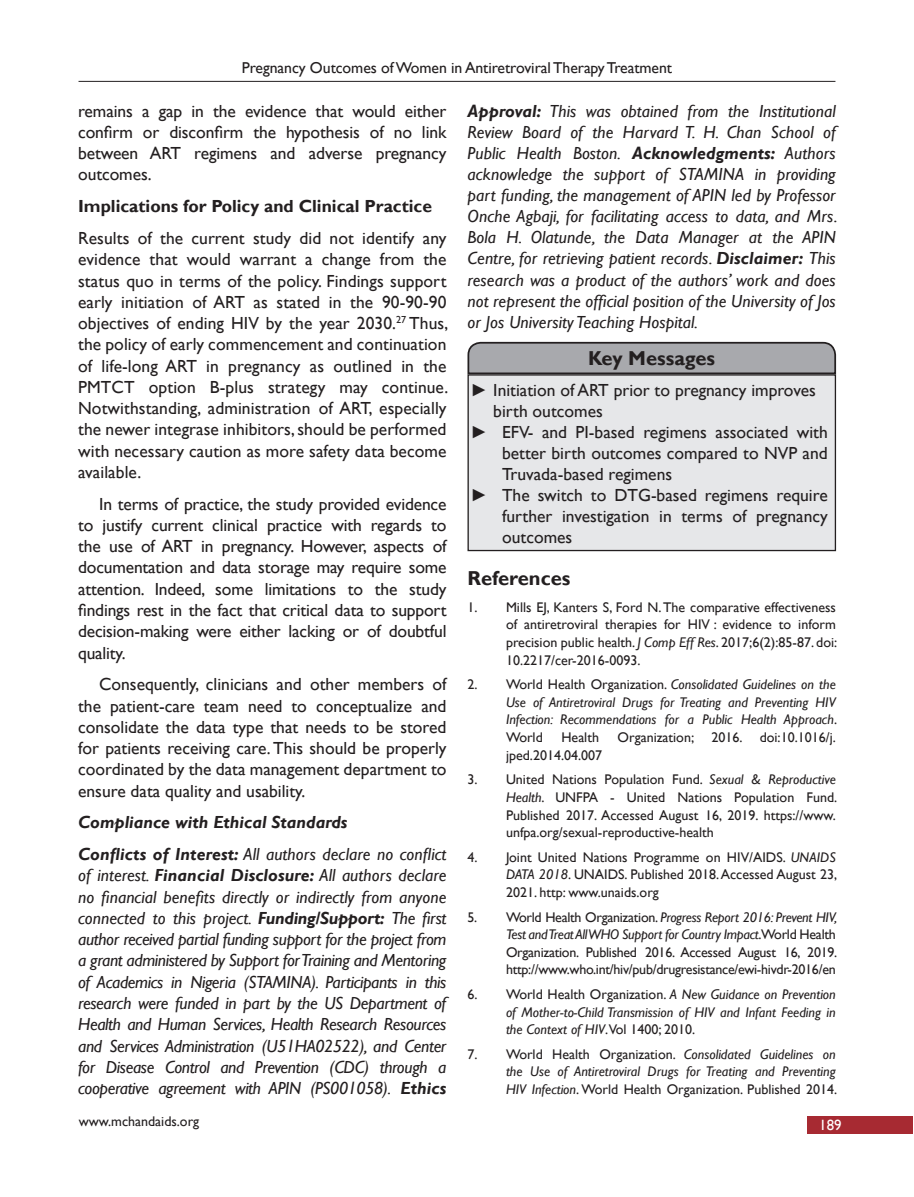
<style>
.page{position:relative;width:914px;height:1197px;background:#fff}
.page>*{position:absolute;margin:0;border:0;box-sizing:border-box;transform-origin:0 0}
.t1{font:700 20.12px "Gill Sans";color:#231f20}
.TX_no_indent{font:italic 17.5px/21.3px "Gill Sans";letter-spacing:-.02em;color:#231f20;text-align:justify}
.TX_no_indent-2{font:17.5px/21.3px "Gill Sans";color:#231f20;text-align:justify}
.TX{font:17.5px/21.3px "Gill Sans";letter-spacing:-.005em;color:#231f20;text-align:justify}
.t2{font:700 17.5px "Gill Sans";color:#231f20}
.t3{font:italic 700 17.5px "Gill Sans";color:#231f20}
.t4{font:15.75px "Gill Sans";letter-spacing:-.005em;color:#231f20}
.t5{font:14.88px "Gill Sans";color:#fff}
.REF{font:14px/17.7px "Gill Sans";color:#231f20;text-align:justify}
.REF-2{font:italic 14px/17.7px "Gill Sans";color:#231f20;text-align:justify}
.s1{font-weight:700}
.s2{font-family:"Times New Roman";font-weight:700}
.s3{font-style:italic}
.s4{font-style:normal}
</style>
<div class="page">
<hr style="left:78px;top:81px;width:757px;height:1px;background:#231f20">
<div style="left:807px;top:1117px;width:105px;height:17px;background:#a72a32"></div>
<svg style="left:467px;top:341px;width:369px;height:33px;background:#9d9ea1"></svg>
<div style="left:468px;top:375px;width:367px;height:176px;background:#e6e7e9"></div>
<div style="left:467px;top:374px;width:369px;height:177px;border:1px solid #231f20"></div>
<p class="t4" style="left:242px;top:59px;width:432px">Pregnancy Outcomes of Women in Antiretroviral Therapy Treatment</p>
<p class="TX" style="left:78px;top:100px;width:370px">remains a gap in the evidence that would either confirm or disconfirm the hypothesis of no link between ART regimens and adverse pregnancy outcomes.</p>
<h2 class="t2" style="left:78px;top:196px;width:355px">Implications for Policy and Clinical Practice</h2>
<p class="TX_no_indent-2" style="left:78px;top:228px;width:371px">Results of the current study did not identify any evidence that would warrant a change from the status quo in terms of the policy. Findings support early initiation of ART as stated in the 90-90-90 objectives of ending HIV by the year 2030.<sup>27</sup> Thus, the policy of early commencement and continuation of life-long ART in pregnancy as outlined in the PMTCT option B-plus strategy may continue.<br>Notwithstanding, administration of ART, especially the newer integrase inhibitors, should be performed with necessary caution as more safety data become available.</p>
<p class="TX" style="left:78px;top:493px;width:370px;text-indent:21px">In terms of practice, the study provided evidence to justify current clinical practice with regards to the use of ART in pregnancy. However, aspects of documentation and data storage may require some attention. Indeed, some limitations to the study findings rest in the fact that critical data to support decision-making were either lacking or of doubtful quality.</p>
<p class="TX" style="left:78px;top:674px;width:370px;text-indent:21px">Consequently, clinicians and other members of the patient-care team need to conceptualize and consolidate the data type that needs to be stored for patients receiving care. This should be properly coordinated by the data management department to ensure data quality and usability.</p>
<h2 class="t3" style="left:78px;top:812px;width:271px">Compliance with Ethical Standards</h2>
<p class="TX_no_indent" style="left:78px;top:844px;width:370px"><span class="s1">Conflicts of Interest:</span> All authors declare no conflict of interest. <span class="s1">Financial Disclosure:</span> All authors declare no financial benefits directly or indirectly from anyone connected to this project. <span class="s1">Funding/Support:</span> The first author received partial funding support for the project from a grant administered by Support for Training and Mentoring of Academics in Nigeria (STAMINA). Participants in this research were funded in part by the US Department of Health and Human Services, Health Research Resources and Services Administration (U51HA02522), and Center for Disease Control and Prevention (CDC) through a cooperative agreement with APIN (PS001058). <span class="s1">Ethics</span></p>
<p class="TX_no_indent" style="left:467px;top:100px;width:371px"><span class="s1">Approval:</span> This was obtained from the Institutional Review Board of the Harvard T. H. Chan School of Public Health Boston. <span class="s1">Acknowledgments:</span> Authors acknowledge the support of STAMINA in providing part funding, the management of APIN led by Professor Onche Agbaji, for facilitating access to data, and Mrs.<br>Bola H. Olatunde, the Data Manager at the APIN Centre, for retrieving patient records. <span class="s1">Disclaimer:</span> This research was a product of the authors’ work and does not represent the official position of the University of Jos or Jos University Teaching Hospital.</p>
<p class="t1" style="left:588px;top:346px;width:128px">Key Messages</p>
<p class="TX_no_indent-2" style="left:470px;top:380px;width:347px"><span class="s2">►</span> Initiation of ART prior to pregnancy improves</p>
<p class="TX_no_indent-2" style="left:493px;top:401px;width:111px">birth outcomes</p>
<p class="TX_no_indent-2" style="left:470px;top:422px;width:358px"><span class="s2">►</span> EFV- and PI-based regimens associated with</p>
<p class="TX_no_indent-2" style="left:502px;top:443px;width:327px">better birth outcomes compared to NVP and</p>
<p class="TX_no_indent-2" style="left:502px;top:464px;width:171px">Truvada-based regimens</p>
<p class="TX_no_indent-2" style="left:470px;top:485px;width:359px"><span class="s2">►</span> The switch to DTG-based regimens require</p>
<p class="TX_no_indent-2" style="left:502px;top:506px;width:327px">further investigation in terms of pregnancy</p>
<p class="TX_no_indent-2" style="left:502px;top:527px;width:72px">outcomes</p>
<h1 class="t1" style="left:467px;top:567px;width:104px">References</h1>
<p class="REF" style="left:506px;top:599px;width:333px;text-indent:-38px">1. Mills EJ, Kanters S, Ford N. The comparative effectiveness of antiretroviral therapies for HIV : evidence to inform precision public health. <span class="s3">J Comp Eff Res</span>. 2017;6(2):85-87. doi:<br>10.2217/cer-2016-0093.</p>
<p class="REF-2" style="left:506px;top:676px;width:333px;text-indent:-38px"><span class="s4">2. World Health Organization.</span> Consolidated Guidelines on the Use of Antiretroviral Drugs for Treating and Preventing HIV Infection: Recommendations for a Public Health Approach<span class="s4">.<br>World</span></p>
<p class="REF" style="left:561px;top:729px;width:39px">Health</p>
<p class="REF" style="left:617px;top:729px;width:220px">Organization; 2016. doi:10.1016/j.</p>
<p class="REF" style="left:506px;top:746px;width:98px">jped.2014.04.007</p>
<p class="REF" style="left:506px;top:771px;width:333px;text-indent:-38px">3. United Nations Population Fund. <span class="s3">Sexual &amp; Reproductive Health</span>. UNFPA - United Nations Population Fund.<br>Published 2017. Accessed August 16, 2019. https://www. unfpa.org/sexual-reproductive-health</p>
<p class="REF" style="left:506px;top:848px;width:333px;text-indent:-38px">4. Joint United Nations Programme on HIV/AIDS. <span class="s3">UNAIDS DATA 2018</span>. UNAIDS. Published 2018. Accessed August 23, 2021. http: www.unaids.org</p>
<p class="REF" style="left:506px;top:908px;width:333px;text-indent:-38px">5. World Health Organization. <span class="s3">Progress Report 2016: Prevent HIV, Test and Treat All WHO Support for Country Impact</span>.World Health Organization. Published 2016. Accessed August 16, 2019. http://www.who.int/hiv/pub/drugresistance/ewi-hivdr-2016/en</p>
<p class="REF-2" style="left:506px;top:986px;width:331px;text-indent:-38px"><span class="s4">6. World Health Organization.</span> A New Guidance on Prevention of Mother-to-Child Transmission of HIV and Infant Feeding in the Context of HIV<span class="s4">.Vol 1400; 2010.</span></p>
<p class="REF-2" style="left:506px;top:1045px;width:333px;text-indent:-38px"><span class="s4">7. World Health Organization.</span> Consolidated Guidelines on the Use of Antiretroviral Drugs for Treating and Preventing HIV Infection<span class="s4">. World Health Organization. Published 2014.</span></p>
<p class="REF" style="left:79px;top:1113px;width:122px">www.mchandaids.org</p>
<p class="t5" style="left:819px;top:1117px;width:24px">189</p>
</div>
